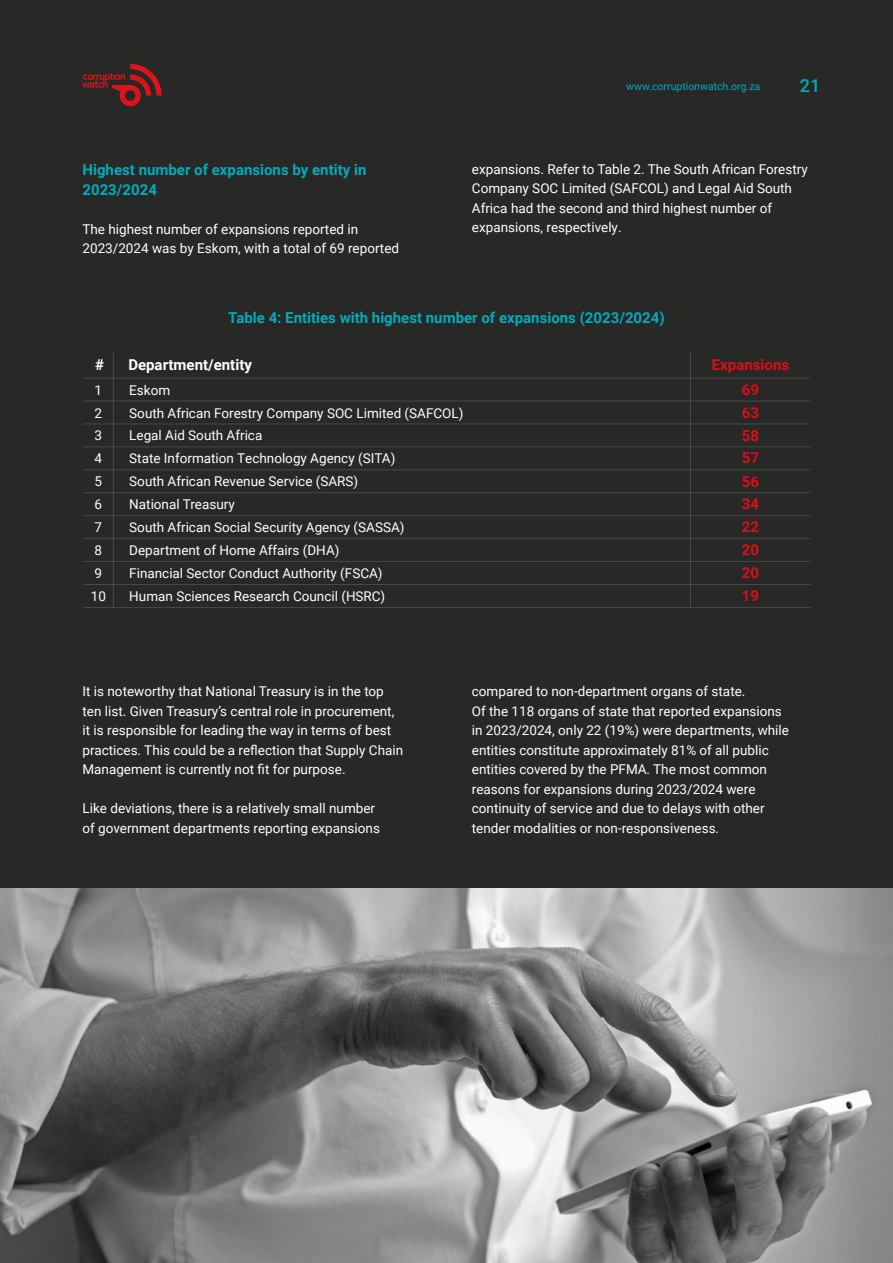
<style>
.page{position:relative;width:893px;height:1263px;background:#fff}
.page>*{position:absolute;margin:0;border:0;box-sizing:border-box;transform-origin:0 0}
.t1{font:500 18px "Roboto";color:#04abba}
.t2{font:700 15px/19.5px "Roboto";color:#04abba}
.t3{font:700 15px/23px "Roboto";color:#d81016;text-align:justify}
.t4{font:700 15px "Roboto";color:#fff}
.t5{font:13.5px/23px "Roboto";color:#fff}
.t6{font:10.5px "Roboto";color:#04abba}
</style>
<div class="page">
<div style="left:0;top:0;width:893px;height:889px;background:#282827"></div>
<img style="left:0;top:888px;width:893px;height:375px">
<svg style="left:82px;top:64px;width:80px;height:42px"></svg>
<hr style="left:113px;top:353px;width:1px;height:254px;background:#fff">
<hr style="left:83px;top:378px;width:727px;height:1px;background:#fff">
<hr style="left:83px;top:401px;width:727px;height:1px;background:#fff">
<hr style="left:83px;top:424px;width:727px;height:1px;background:#fff">
<hr style="left:83px;top:446px;width:727px;height:1px;background:#fff">
<hr style="left:83px;top:469px;width:727px;height:1px;background:#fff">
<hr style="left:83px;top:492px;width:727px;height:1px;background:#fff">
<hr style="left:83px;top:515px;width:727px;height:1px;background:#fff">
<hr style="left:83px;top:538px;width:727px;height:1px;background:#fff">
<hr style="left:83px;top:561px;width:727px;height:1px;background:#fff">
<hr style="left:690px;top:353px;width:1px;height:254px;background:#fff">
<hr style="left:83px;top:607px;width:727px;height:1px;background:#fff">
<hr style="left:83px;top:584px;width:727px;height:1px;background:#fff">
<p class="t2" style="left:82px;top:161px;width:285px">Highest number of expansions by entity in<br>2023/2024</p>
<p class="t5" style="left:82px;top:220px;width:318px;line-height:19.5px">The highest number of expansions reported in<br>2023/2024 was by Eskom, with a total of 69 reported</p>
<p class="t6" style="left:626px;top:82px;width:135px">www.corruptionwatch.org.za</p>
<h1 class="t1" style="left:800px;top:78px;width:22px">21</h1>
<p class="t5" style="left:472px;top:160px;width:337px;line-height:19.5px">expansions. Refer to Table 2. The South African Forestry Company SOC Limited (SAFCOL) and Legal Aid South Africa had the second and third highest number of expansions, respectively.</p>
<p class="t4" style="left:95px;top:359px;width:10px">#</p>
<p class="t5" style="left:91px;top:379px;width:17px">1<br>2<br>3<br>4<br>5<br>6<br>7<br>8<br>9<br>10</p>
<p class="t2" style="left:228px;top:309px;width:438px">Table 4: Entities with highest number of expansions (2023/2024)</p>
<p class="t4" style="left:128px;top:359px;width:125px">Department/entity</p>
<p class="t3" style="left:712px;top:354px;width:79px">Expansions</p>
<p class="t5" style="left:129px;top:379px;width:336px">Eskom<br>South African Forestry Company SOC Limited (SAFCOL)<br>Legal Aid South Africa<br>State Information Technology Agency (SITA)<br>South African Revenue Service (SARS)<br>National Treasury<br>South African Social Security Agency (SASSA)<br>Department of Home Affairs (DHA)<br>Financial Sector Conduct Authority (FSCA)<br>Human Sciences Research Council (HSRC)</p>
<p class="t3" style="left:742px;top:379px;width:19px">69<br>63<br>58<br>57<br>56<br>34<br>22<br>20<br>20<br>19</p>
<p class="t5" style="left:82px;top:683px;width:322px;line-height:19.5px">It is noteworthy that National Treasury is in the top ten list. Given Treasury’s central role in procurement, it is responsible for leading the way in terms of best practices. This could be a reflection that Supply Chain Management is currently not fit for purpose.</p>
<p class="t5" style="left:82px;top:800px;width:299px;line-height:19.5px">Like deviations, there is a relatively small number of government departments reporting expansions</p>
<p class="t5" style="left:472px;top:683px;width:319px;line-height:19.5px">compared to non-department organs of state.<br>Of the 118 organs of state that reported expansions in 2023/2024, only 22 (19%) were departments, while entities constitute approximately 81% of all public entities covered by the PFMA. The most common reasons for expansions during 2023/2024 were continuity of service and due to delays with other tender modalities or non-responsiveness.</p>
</div>
